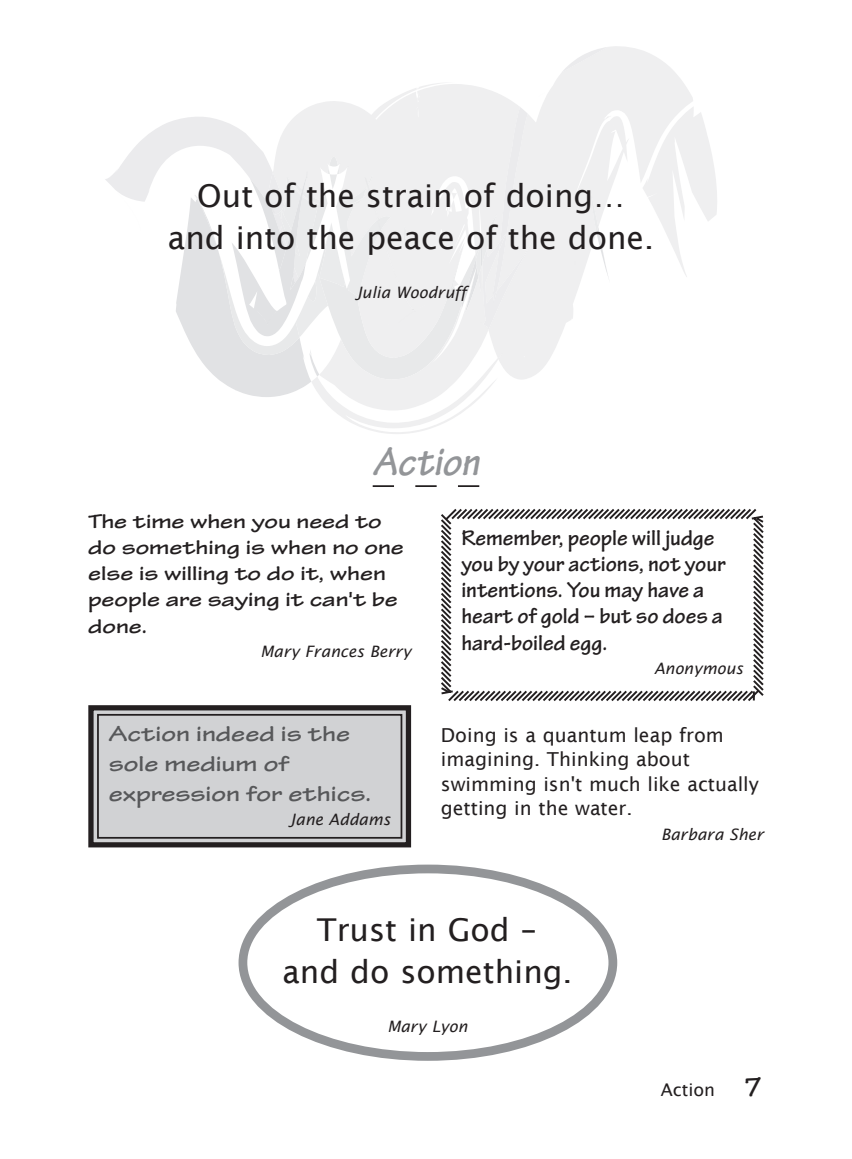
<style>
.page{position:relative;width:852px;height:1159px;background:#fff}
.page>*{position:absolute;margin:0;border:0;box-sizing:border-box;transform-origin:0 0}
.t1{font:italic 700 42px "Tekton Pro";color:#939598}
.t2{font:31.5px/42px "Lucida Sans";color:#231f20;text-align:center}
.t3{font:700 22.75px/26.2px "Tekton Pro";color:#231f20}
.t4{font:700 expanded 22.75px/29.8px "Tekton Pro";color:#57585a}
.t5{font:700 expanded 21px/26.2px "Tekton Pro";color:#231f20}
.t6{font:19.25px/24.5px "Lucida Sans";color:#231f20}
.t7{font:17.5px "Lucida Sans";color:#231f20}
.t8{font:italic 15.75px "Lucida Sans";color:#231f20}
.s1{font-family:"Tekton Pro";font-weight:700;font-size:28px}
</style>
<div class="page">
<svg style="left:613px;top:46px;width:80px;height:56px;fill:#efeff0"></svg>
<svg style="left:627px;top:102px;width:90px;height:175px"></svg>
<svg style="left:105px;top:47px;width:522px;height:387px"></svg>
<svg style="left:88px;top:705px;width:324px;height:143px;background:#bdbec0"></svg>
<div style="left:97px;top:714px;width:305px;height:124px;border:2px solid #231f20"></div>
<svg style="left:372px;top:485px;width:107px;height:2px"></svg>
<div style="left:238px;top:864px;width:379px;height:197px;border:9px solid #939598;border-radius:50%"></div>
<svg style="left:441px;top:509px;width:323px;height:192px"></svg>
<h2 class="t2" style="left:168px;top:174px;width:487px">Out of the strain of doing… and into the peace of the done.</h2>
<p class="t8" style="left:355px;top:283px;width:113px">Julia Woodruff</p>
<h1 class="t1" style="left:372px;top:437px;width:108px">Action</h1>
<p class="t5" style="left:88px;top:508px;width:317px">The time when you need to do something is when no one else is willing to do it, when people are saying it can't be done.</p>
<p class="t8" style="left:260px;top:642px;width:152px">Mary Frances Berry</p>
<p class="t3" style="left:461px;top:525px;width:266px">Remember, people will judge you by your actions, not your intentions. You may have a heart of gold – but so does a hard-boiled egg.</p>
<p class="t8" style="left:653px;top:659px;width:91px">Anonymous</p>
<p class="t4" style="left:109px;top:719px;width:264px">Action indeed is the sole medium of expression for ethics.</p>
<p class="t8" style="left:289px;top:810px;width:103px">Jane Addams</p>
<p class="t6" style="left:440px;top:722px;width:319px">Doing is a quantum leap from imagining. Thinking about swimming isn't much like actually getting in the water.</p>
<p class="t8" style="left:660px;top:825px;width:104px">Barbara Sher</p>
<h2 class="t2" style="left:282px;top:909px;width:291px">Trust in God –<br>and do something.</h2>
<p class="t8" style="left:387px;top:1017px;width:82px">Mary Lyon</p>
<p class="t7" style="left:660px;top:1080px;width:102px">Action <span class="s1">7</span></p>
</div>
